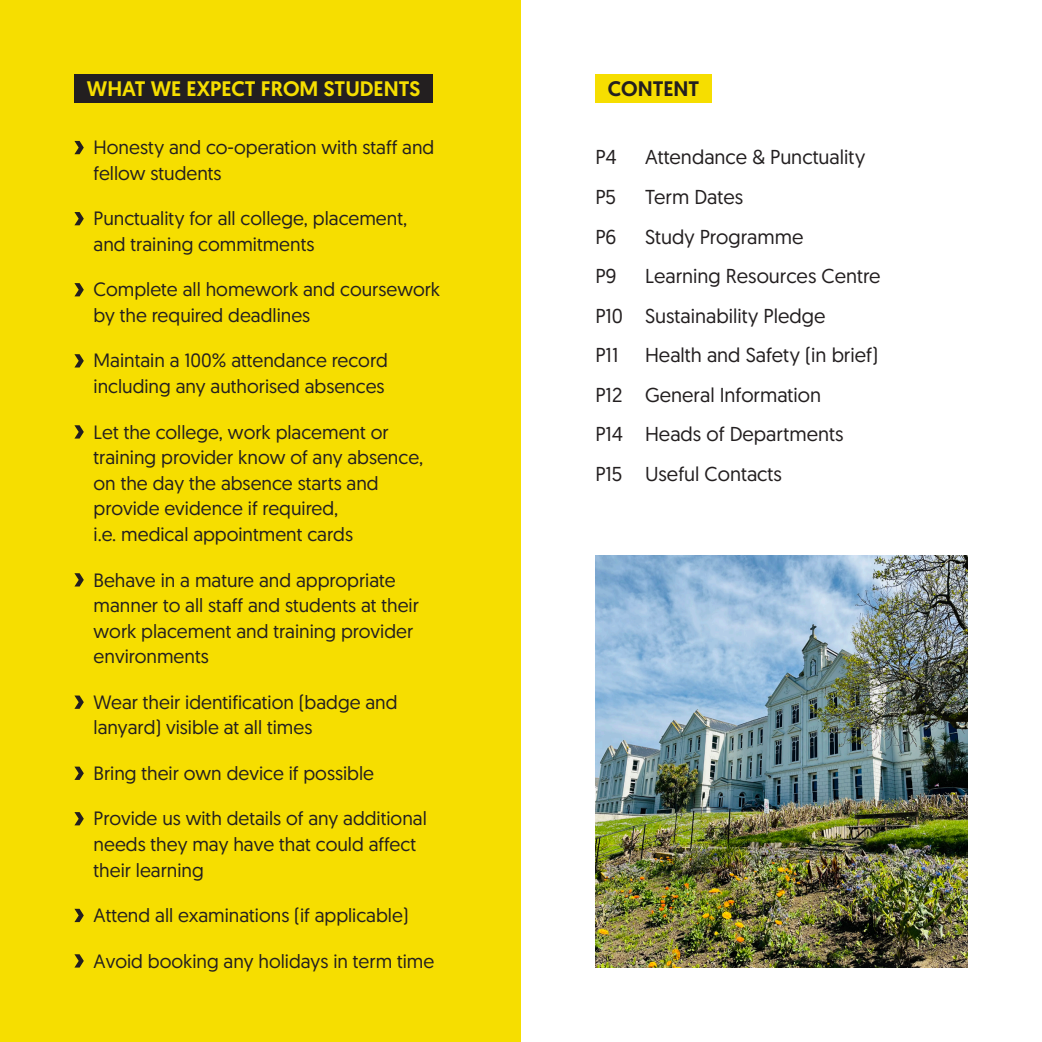
<style>
.page{position:relative;width:1042px;height:1042px;background:#fff}
.page>*{position:absolute;margin:0;border:0;box-sizing:border-box;transform-origin:0 0}
.Yellow_Headline{font:500 21px "Geomanist";color:#f6de00}
.Black_Headline{font:500 21px "Geomanist";color:#231f20}
.Content{font:20.12px "Geomanist";color:#231f20}
.Bullet_Points_4mm{font:19.25px/25.6px "Geomanist";color:#231f20}
</style>
<div class="page">
<div style="left:0;top:0;width:521px;height:1042px;background:#f6de00"></div>
<img style="left:595px;top:555px;width:372px;height:412px">
<svg style="left:74px;top:141px;width:10px;height:13px"></svg>
<svg style="left:74px;top:212px;width:10px;height:13px"></svg>
<svg style="left:74px;top:283px;width:10px;height:13px"></svg>
<svg style="left:74px;top:354px;width:10px;height:13px"></svg>
<svg style="left:74px;top:425px;width:10px;height:13px"></svg>
<svg style="left:74px;top:573px;width:10px;height:13px"></svg>
<svg style="left:74px;top:695px;width:10px;height:14px"></svg>
<svg style="left:74px;top:766px;width:10px;height:14px"></svg>
<svg style="left:74px;top:812px;width:10px;height:13px"></svg>
<svg style="left:74px;top:909px;width:10px;height:13px"></svg>
<svg style="left:74px;top:954px;width:10px;height:13px"></svg>
<div style="left:74px;top:74px;width:359px;height:29px;background:#231f20"></div>
<div style="left:595px;top:74px;width:117px;height:29px;background:#f6de00"></div>
<p class="Yellow_Headline" style="left:87px;top:75px;width:335px">WHAT WE EXPECT FROM STUDENTS</p>
<p class="Black_Headline" style="left:608px;top:75px;width:93px">CONTENT</p>
<p class="Bullet_Points_4mm" style="left:94px;top:134px;width:342px">Honesty and co-operation with staff and fellow students</p>
<p class="Bullet_Points_4mm" style="left:94px;top:205px;width:315px">Punctuality for all college, placement, and training commitments</p>
<p class="Bullet_Points_4mm" style="left:94px;top:276px;width:348px">Complete all homework and coursework by the required deadlines</p>
<p class="Bullet_Points_4mm" style="left:94px;top:347px;width:296px">Maintain a 100% attendance record including any authorised absences</p>
<p class="Bullet_Points_4mm" style="left:94px;top:418px;width:331px">Let the college, work placement or training provider know of any absence, on the day the absence starts and provide evidence if required,<br>i.e. medical appointment cards</p>
<p class="Bullet_Points_4mm" style="left:94px;top:566px;width:327px">Behave in a mature and appropriate manner to all staff and students at their work placement and training provider environments</p>
<p class="Bullet_Points_4mm" style="left:94px;top:689px;width:305px">Wear their identification (badge and lanyard) visible at all times</p>
<p class="Bullet_Points_4mm" style="left:94px;top:760px;width:282px">Bring their own device if possible</p>
<p class="Bullet_Points_4mm" style="left:94px;top:805px;width:335px">Provide us with details of any additional needs they may have that could affect their learning</p>
<p class="Bullet_Points_4mm" style="left:94px;top:902px;width:317px">Attend all examinations (if applicable)</p>
<p class="Bullet_Points_4mm" style="left:94px;top:947px;width:342px">Avoid booking any holidays in term time</p>
<p class="Content" style="left:595px;top:144px;width:23px">P4</p>
<p class="Content" style="left:645px;top:144px;width:222px">Attendance &amp; Punctuality</p>
<p class="Content" style="left:595px;top:184px;width:22px">P5</p>
<p class="Content" style="left:645px;top:184px;width:100px">Term Dates</p>
<p class="Content" style="left:595px;top:223px;width:23px">P6</p>
<p class="Content" style="left:645px;top:223px;width:160px">Study Programme</p>
<p class="Content" style="left:595px;top:263px;width:23px">P9</p>
<p class="Content" style="left:645px;top:263px;width:237px">Learning Resources Centre</p>
<p class="Content" style="left:595px;top:303px;width:231px">P10 Sustainability Pledge</p>
<p class="Content" style="left:595px;top:342px;width:25px">P11</p>
<p class="Content" style="left:645px;top:342px;width:234px">Health and Safety (in brief)</p>
<p class="Content" style="left:595px;top:382px;width:227px">P12 General Information</p>
<p class="Content" style="left:595px;top:421px;width:250px">P14 Heads of Departments</p>
<p class="Content" style="left:595px;top:461px;width:188px">P15 Useful Contacts</p>
</div>
